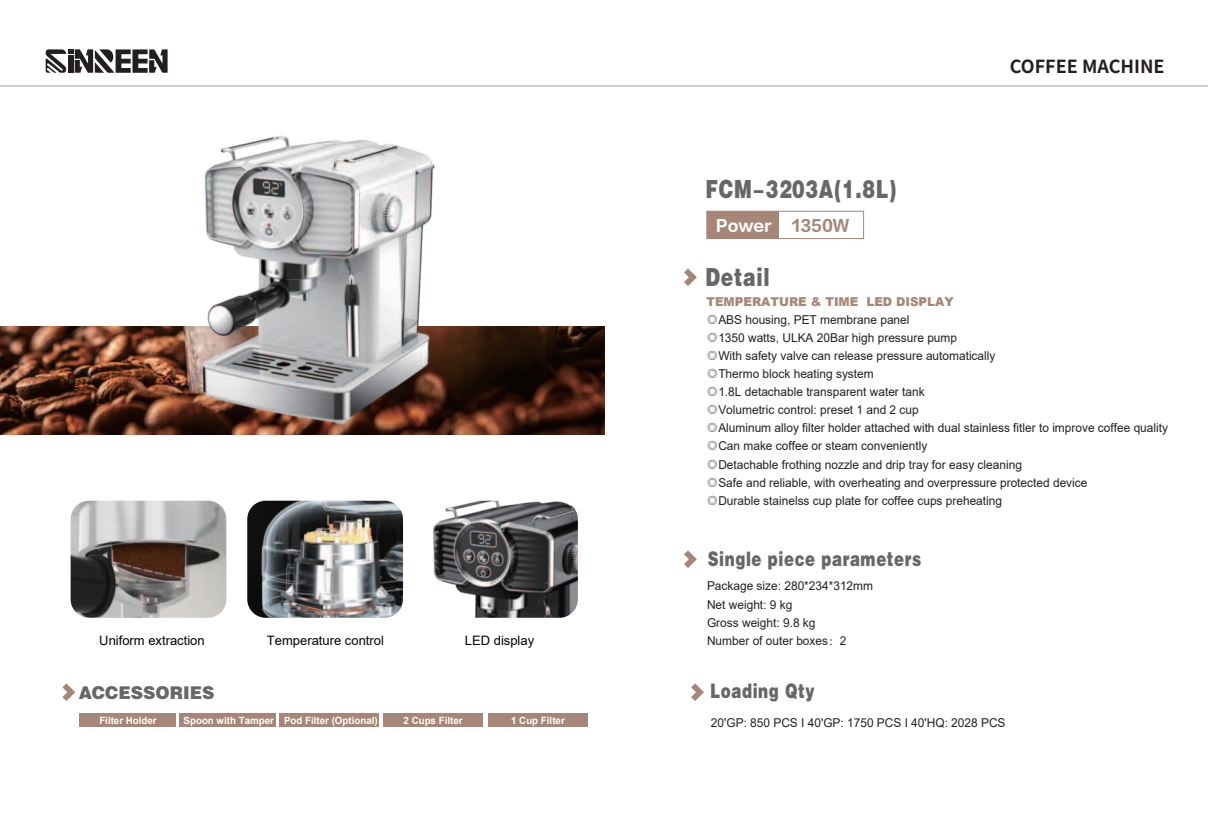
<style>
.page{position:relative;width:1208px;height:825px;background:#fff}
.page>*{position:absolute;margin:0;border:0;box-sizing:border-box;transform-origin:0 0}
.t1{font:25px "Jcacuhei";letter-spacing:.04em;color:#67676a;scale:.75 1}
.t2{font:20px "Jcacuhei";letter-spacing:.04em;color:#67676a;scale:.75 1}
.t3{font:700 18px "Source Han Sans SC";color:#231f20}
.t4{font:17.6px "Jcacuhei";color:#67676a}
.t5{font:15.7px "FZLTDHK GBK1 0";color:#fff}
.t6{font:15.7px "FZLTDHK GBK1 0";color:#a68676}
.t7{font:13px "Arial";color:#030303}
.t8{font:12.2px/18.1px "Arial";color:#231f20}
.t9{font:700 10px "Arial";color:#fff}
.s1{font-weight:900;color:#a68676}
.s2{font-family:"Adobe Song Std";font-weight:300}
</style>
<div class="page">
<svg style="left:46px;top:49px;width:122px;height:24px"></svg>
<hr style="left:0;top:86px;width:1208px;height:1px;background:#9d9fa3">
<img style="left:0;top:326px;width:604px;height:108px">
<div style="left:180px;top:713px;width:96px;height:14px;background:#a68676"></div>
<div style="left:79px;top:713px;width:96px;height:14px;background:#a68676"></div>
<div style="left:280px;top:713px;width:99px;height:14px;background:#a68676"></div>
<div style="left:384px;top:713px;width:99px;height:14px;background:#a68676"></div>
<div style="left:706px;top:211px;width:158px;height:28px;border:1px solid #a68676"></div>
<div style="left:707px;top:211px;width:71px;height:28px;background:#a68676"></div>
<svg style="left:62px;top:683px;width:14px;height:18px"></svg>
<svg style="left:684px;top:268px;width:13px;height:18px"></svg>
<svg style="left:684px;top:550px;width:13px;height:18px"></svg>
<div style="left:488px;top:713px;width:99px;height:14px;background:#a68676"></div>
<svg style="left:691px;top:683px;width:13px;height:18px"></svg>
<img style="left:71px;top:501px;width:155px;height:117px">
<img style="left:247px;top:501px;width:156px;height:117px">
<img style="left:433px;top:501px;width:145px;height:117px">
<img style="left:49px;top:135px;width:539px;height:297px">
<p class="t7" style="left:99px;top:635px;width:107px">Uniform extraction</p>
<p class="t7" style="left:267px;top:635px;width:119px">Temperature control</p>
<p class="t7" style="left:465px;top:635px;width:71px">LED display</p>
<h3 class="t4" style="left:79px;top:682px;width:137px">ACCESSORIES</h3>
<p class="t9" style="left:99px;top:716px;width:59px">Filter Holder</p>
<p class="t9" style="left:184px;top:716px;width:196px">Spoon with Tamper Pod Filter (Optional)</p>
<p class="t9" style="left:403px;top:716px;width:61px">2 Cups Filter</p>
<p class="t9" style="left:511px;top:716px;width:55px">1 Cup Filter</p>
<h1 class="t1" style="left:705px;top:174px;width:256px">FCM-3203A(1.8L)</h1>
<p class="t5" style="left:715px;top:217px;width:57px">Power</p>
<p class="t6" style="left:792px;top:217px;width:59px">1350W</p>
<h1 class="t1" style="left:705px;top:262px;width:87px">Detail</h1>
<h3 class="t3" style="left:1009px;top:56px;width:156px">COFFEE MACHINE</h3>
<p class="t8" style="left:706px;top:293px;width:463px"><span class="s1">TEMPERATURE &amp; TIME LED DISPLAY<br></span><span class="s2">◎</span>ABS housing, PET membrane panel<br><span class="s2">◎</span>1350 watts, ULKA 20Bar high pressure pump<br><span class="s2">◎</span>With safety valve can release pressure automatically<br><span class="s2">◎</span>Thermo block heating system<br><span class="s2">◎</span>1.8L detachable transparent water tank<br><span class="s2">◎</span>Volumetric control: preset 1 and 2 cup<br><span class="s2">◎</span>Aluminum alloy filter holder attached with dual stainless fitler to improve coffee quality <span class="s2">◎</span>Can make coffee or steam conveniently<br><span class="s2">◎</span>Detachable frothing nozzle and drip tray for easy cleaning<br><span class="s2">◎</span>Safe and reliable, with overheating and overpressure protected device<br><span class="s2">◎</span>Durable stainelss cup plate for coffee cups preheating</p>
<h2 class="t2" style="left:707px;top:547px;width:286px">Single piece parameters</h2>
<p class="t8" style="left:707px;top:578px;width:167px">Package size: 280*234*312mm<br>Net weight: 9 kg<br>Gross weight: 9.8 kg<br>Number of outer boxes<span class="s2">：</span>2</p>
<h2 class="t2" style="left:710px;top:679px;width:141px">Loading Qty</h2>
<p class="t8" style="left:711px;top:714px;width:296px">20'GP: 850 PCS I 40'GP: 1750 PCS I 40'HQ: 2028 PCS</p>
</div>
